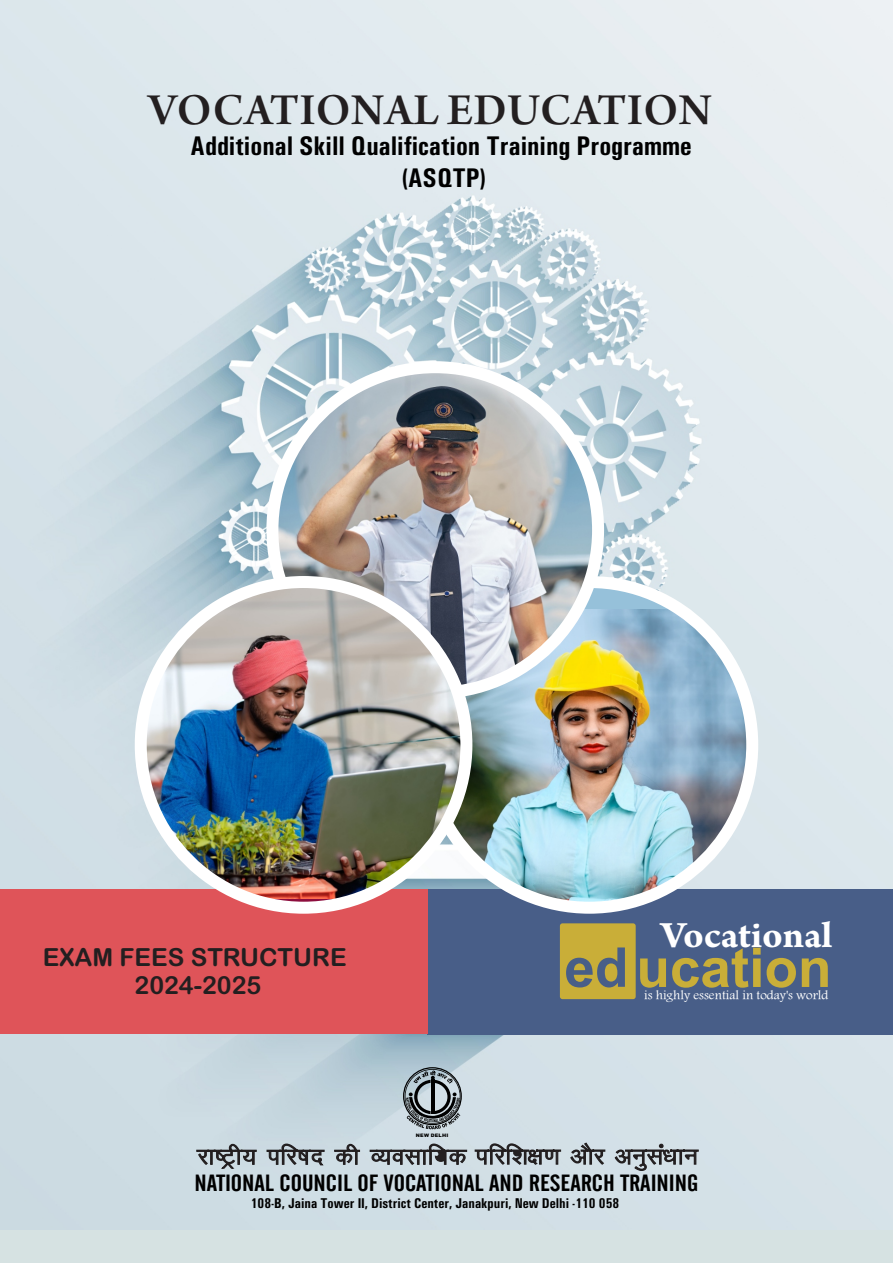
<style>
.page{position:relative;width:893px;height:1263px;background:#d6e2e2}
.page>*{position:absolute;margin:0;border:0;box-sizing:border-box;transform-origin:0 0}
.t1{font:700 54.9px "Arial";color:#c9ae38}
.t2{font:46.95px "Arno Pro Smbd Subhead";letter-spacing:.01em;color:#231f20}
.t3{font:39.3px "Arno Pro Bold Sm Text";letter-spacing:-.005em;color:#fff}
.t4{font:700 condensed 27px/32px "Univers";color:#000;text-align:center}
.t5{font:24.9px/28.8px "Arial Rounded MT Bold";color:#231f20;text-align:center}
.t6{font:23.25px "Alternate Gothic No 2 BT";color:#000;scale:1.16 1}
.t7{font:700 condensed 14.1px "Univers";color:#000}
.t8{font:13.2px "Andalus";color:#fff}
.t9{font:italic 900 4.8px "Arial";letter-spacing:.035em;color:#000;scale:1.05 1}
.s1{color:#485e88}
</style>
<div class="page">
<img style="left:0;top:0;width:893px;height:1229px">
<svg style="left:403px;top:1067px;width:59px;height:62px"></svg>
<svg style="left:196px;top:1143px;width:272px;height:28px"></svg>
<svg style="left:474px;top:1142px;width:225px;height:29px"></svg>
<div style="left:427px;top:889px;width:466px;height:145px;background:#485e88"></div>
<div style="left:0;top:889px;width:427px;height:144px;background:#df5459"></div>
<img style="left:427px;top:609px;width:325px;height:299px">
<div style="left:421px;top:576px;width:337px;height:338px;border:12px solid #fff;border-radius:50%"></div>
<img style="left:272px;top:368px;width:326px;height:325px;border-radius:50%">
<div style="left:266px;top:361px;width:338px;height:338px;border:12px solid #fff;border-radius:50%"></div>
<img style="left:141px;top:582px;width:325px;height:316px">
<div style="left:135px;top:576px;width:337px;height:338px;border:12px solid #fff;border-radius:50%"></div>
<div style="left:560px;top:923px;width:76px;height:76px;background:#c9ae38;border-radius:3px"></div>
<h2 class="t2" style="left:148px;top:92px;width:565px">VOCATIONAL EDUCATION</h2>
<h3 class="t4" style="left:190px;top:132px;width:503px">Additional Skill Qualification Training Programme (ASQTP)</h3>
<h3 class="t3" style="left:660px;top:920px;width:173px">Vocational</h3>
<h3 class="t5" style="left:43px;top:945px;width:305px">EXAM FEES STRUCTURE<br>2024-2025</h3>
<h1 class="t1" style="left:564px;top:947px;width:269px"><span class="s1">ed</span>ucation</h1>
<p class="t8" style="left:644px;top:985px;width:186px">is highly essential in today's world</p>
<p class="t9" style="left:416px;top:1134px;width:32px">NEW DELHI</p>
<h3 class="t6" style="left:194px;top:1173px;width:436px">NATIONAL COUNCIL OF VOCATIONAL AND RESEARCH TRAINING</h3>
<p class="t7" style="left:251px;top:1198px;width:370px">108-B, Jaina Tower II, District Center, Janakpuri, New Delhi -110 058</p>
</div>
